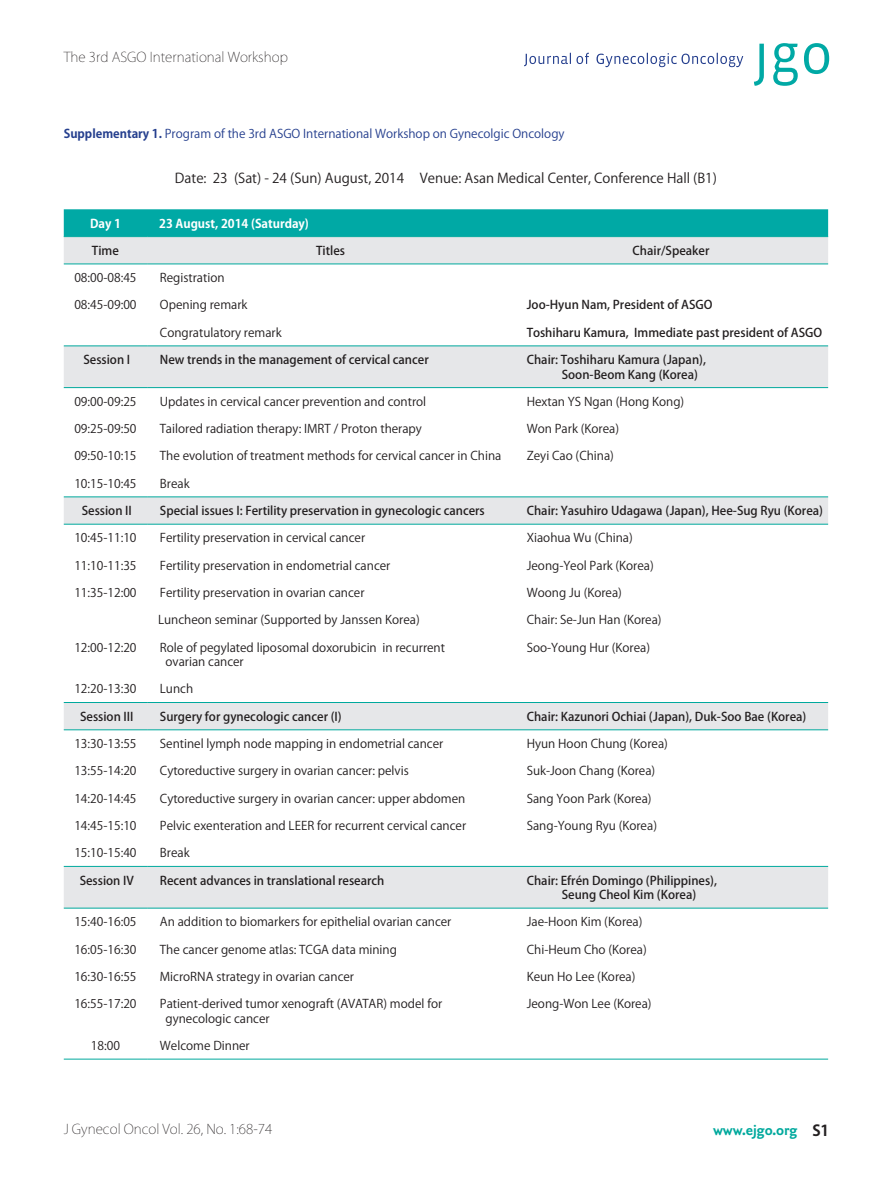
<style>
.page{position:relative;width:893px;height:1191px;background:#fff}
.page>*{position:absolute;margin:0;border:0;box-sizing:border-box;transform-origin:0 0}
.t1{font:700 15px "Nexus Sans";color:#00a99d}
.표내용{font:13.5px "Koz Go Pro";color:#231f20}
.머리-제목{font:200 13.5px "Koz Go Pro";color:#231f20}
.꼬리-우{font:200 13.5px "Koz Go Pro";color:#231f20}
.표내용-2{font:12px/14.4px "Koz Go Pro";color:#231f20}
.표내용-3{font:500 12px/14.4px "Koz Go Pro";color:#231f20}
.표제목{font:12px "Koz Go Pro";color:#253f8e}
.표내용-4{font:700 12px "Koz Go Pro";color:#fff}
.s1{font-weight:700}
.s2{font-family:"Koz Go Pro";color:#231f20}
</style>
<div class="page">
<svg style="left:754px;top:43px;width:75px;height:43px"></svg>
<svg style="left:524px;top:53px;width:219px;height:14px"></svg>
<div style="left:64px;top:209px;width:764px;height:27px;background:#00a9a5"></div>
<svg style="left:64px;top:237px;width:764px;height:670px"></svg>
<hr style="left:64px;top:1058px;width:83px;height:1px;background:#00a99d">
<hr style="left:147px;top:1058px;width:367px;height:1px;background:#00a99d">
<hr style="left:514px;top:1058px;width:314px;height:1px;background:#00a99d">
<hr style="left:64px;top:236px;width:83px;height:1px;background:#00a99d">
<hr style="left:147px;top:236px;width:367px;height:1px;background:#00a99d">
<hr style="left:514px;top:236px;width:314px;height:1px;background:#00a99d">
<hr style="left:64px;top:263px;width:83px;height:1px;background:#00a99d">
<hr style="left:147px;top:263px;width:367px;height:1px;background:#00a99d">
<hr style="left:514px;top:263px;width:314px;height:1px;background:#00a99d">
<hr style="left:64px;top:345px;width:83px;height:1px;background:#00a99d">
<hr style="left:147px;top:345px;width:367px;height:1px;background:#00a99d">
<hr style="left:514px;top:345px;width:314px;height:1px;background:#00a99d">
<hr style="left:64px;top:387px;width:83px;height:1px;background:#00a99d">
<hr style="left:147px;top:387px;width:367px;height:1px;background:#00a99d">
<hr style="left:514px;top:387px;width:314px;height:1px;background:#00a99d">
<hr style="left:64px;top:496px;width:83px;height:1px;background:#00a99d">
<hr style="left:147px;top:496px;width:367px;height:1px;background:#00a99d">
<hr style="left:514px;top:496px;width:314px;height:1px;background:#00a99d">
<hr style="left:64px;top:524px;width:83px;height:1px;background:#00a99d">
<hr style="left:147px;top:524px;width:367px;height:1px;background:#00a99d">
<hr style="left:514px;top:524px;width:314px;height:1px;background:#00a99d">
<hr style="left:64px;top:702px;width:83px;height:1px;background:#00a99d">
<hr style="left:147px;top:702px;width:367px;height:1px;background:#00a99d">
<hr style="left:514px;top:702px;width:314px;height:1px;background:#00a99d">
<hr style="left:64px;top:729px;width:83px;height:1px;background:#00a99d">
<hr style="left:147px;top:729px;width:367px;height:1px;background:#00a99d">
<hr style="left:514px;top:729px;width:314px;height:1px;background:#00a99d">
<hr style="left:64px;top:866px;width:83px;height:1px;background:#00a99d">
<hr style="left:147px;top:866px;width:367px;height:1px;background:#00a99d">
<hr style="left:514px;top:866px;width:314px;height:1px;background:#00a99d">
<hr style="left:64px;top:907px;width:83px;height:1px;background:#00a99d">
<hr style="left:147px;top:907px;width:367px;height:1px;background:#00a99d">
<hr style="left:514px;top:907px;width:314px;height:1px;background:#00a99d">
<p class="머리-제목" style="left:64px;top:49px;width:226px">The 3rd ASGO International Workshop</p>
<p class="표제목" style="left:64px;top:126px;width:502px"><span class="s1">Supplementary 1.</span> Program of the 3rd ASGO International Workshop on Gynecolgic Oncology</p>
<p class="표내용" style="left:175px;top:169px;width:543px">Date: 23 (Sat) - 24 (Sun) August, 2014 Venue: Asan Medical Center, Conference Hall (B1)</p>
<p class="표내용-4" style="left:90px;top:215px;width:32px">Day 1</p>
<p class="표내용-4" style="left:159px;top:215px;width:151px">23 August, 2014 (Saturday)</p>
<p class="표내용-3" style="left:92px;top:244px;width:28px">Time</p>
<p class="표내용-3" style="left:316px;top:244px;width:30px">Titles</p>
<p class="표내용-3" style="left:633px;top:244px;width:78px">Chair/Speaker</p>
<p class="표내용-2" style="left:74px;top:271px;width:64px">08:00-08:45</p>
<p class="표내용-2" style="left:160px;top:271px;width:66px">Registration</p>
<p class="표내용-2" style="left:74px;top:298px;width:64px">08:45-09:00</p>
<p class="표내용-2" style="left:160px;top:298px;width:89px">Opening remark</p>
<p class="표내용-3" style="left:527px;top:298px;width:187px">Joo-Hyun Nam, President of ASGO</p>
<p class="표내용-2" style="left:160px;top:325px;width:123px">Congratulatory remark</p>
<p class="표내용-3" style="left:527px;top:326px;width:297px">Toshiharu Kamura, Immediate past president of ASGO</p>
<p class="표내용-3" style="left:83px;top:353px;width:48px">Session I</p>
<p class="표내용-3" style="left:160px;top:353px;width:270px">New trends in the management of cervical cancer</p>
<p class="표내용-3" style="left:562px;top:353px;width:146px;text-indent:-35px">Chair: Toshiharu Kamura (Japan),<br>Soon-Beom Kang (Korea)</p>
<p class="표내용-2" style="left:74px;top:394px;width:64px">09:00-09:25</p>
<p class="표내용-2" style="left:160px;top:394px;width:268px">Updates in cervical cancer prevention and control</p>
<p class="표내용-2" style="left:527px;top:394px;width:159px">Hextan YS Ngan (Hong Kong)</p>
<p class="표내용-2" style="left:74px;top:422px;width:64px">09:25-09:50</p>
<p class="표내용-2" style="left:160px;top:422px;width:264px">Tailored radiation therapy: IMRT / Proton therapy</p>
<p class="표내용-2" style="left:527px;top:422px;width:94px">Won Park (Korea)</p>
<p class="표내용-2" style="left:74px;top:449px;width:64px">09:50-10:15</p>
<p class="표내용-2" style="left:160px;top:449px;width:343px">The evolution of treatment methods for cervical cancer in China</p>
<p class="표내용-2" style="left:527px;top:449px;width:89px">Zeyi Cao (China)</p>
<p class="표내용-2" style="left:74px;top:476px;width:64px">10:15-10:45</p>
<p class="표내용-2" style="left:160px;top:476px;width:31px">Break</p>
<p class="표내용-3" style="left:82px;top:504px;width:52px">Session II</p>
<p class="표내용-3" style="left:160px;top:504px;width:326px">Special issues I: Fertility preservation in gynecologic cancers</p>
<p class="표내용-3" style="left:527px;top:504px;width:298px">Chair: Yasuhiro Udagawa (Japan), Hee-Sug Ryu (Korea)</p>
<p class="표내용-2" style="left:74px;top:531px;width:64px">10:45-11:10</p>
<p class="표내용-2" style="left:160px;top:531px;width:207px">Fertility preservation in cervical cancer</p>
<p class="표내용-2" style="left:527px;top:531px;width:108px">Xiaohua Wu (China)</p>
<p class="표내용-2" style="left:74px;top:558px;width:64px">11:10-11:35</p>
<p class="표내용-2" style="left:160px;top:558px;width:232px">Fertility preservation in endometrial cancer</p>
<p class="표내용-2" style="left:527px;top:558px;width:129px">Jeong-Yeol Park (Korea)</p>
<p class="표내용-2" style="left:74px;top:586px;width:64px">11:35-12:00</p>
<p class="표내용-2" style="left:160px;top:586px;width:206px">Fertility preservation in ovarian cancer</p>
<p class="표내용-2" style="left:527px;top:586px;width:97px">Woong Ju (Korea)</p>
<p class="표내용-2" style="left:158px;top:613px;width:263px">Luncheon seminar (Supported by Janssen Korea)</p>
<p class="표내용-2" style="left:527px;top:613px;width:136px">Chair: Se-Jun Han (Korea)</p>
<p class="표내용-2" style="left:74px;top:640px;width:64px">12:00-12:20</p>
<p class="표내용-2" style="left:165px;top:640px;width:281px;text-indent:-6px">Role of pegylated liposomal doxorubicin in recurrent ovarian cancer</p>
<p class="표내용-2" style="left:527px;top:640px;width:125px">Soo-Young Hur (Korea)</p>
<p class="표내용-2" style="left:74px;top:682px;width:64px">12:20-13:30</p>
<p class="표내용-2" style="left:160px;top:682px;width:35px">Lunch</p>
<p class="표내용-3" style="left:80px;top:709px;width:55px">Session III</p>
<p class="표내용-3" style="left:160px;top:709px;width:183px">Surgery for gynecologic cancer (I)</p>
<p class="표내용-3" style="left:527px;top:709px;width:281px">Chair: Kazunori Ochiai (Japan), Duk-Soo Bae (Korea)</p>
<p class="표내용-2" style="left:74px;top:736px;width:64px">13:30-13:55</p>
<p class="표내용-2" style="left:160px;top:736px;width:285px">Sentinel lymph node mapping in endometrial cancer</p>
<p class="표내용-2" style="left:527px;top:736px;width:143px">Hyun Hoon Chung (Korea)</p>
<p class="표내용-2" style="left:74px;top:764px;width:64px">13:55-14:20</p>
<p class="표내용-2" style="left:160px;top:764px;width:250px">Cytoreductive surgery in ovarian cancer: pelvis</p>
<p class="표내용-2" style="left:527px;top:764px;width:130px">Suk-Joon Chang (Korea)</p>
<p class="표내용-2" style="left:74px;top:791px;width:64px">14:20-14:45</p>
<p class="표내용-2" style="left:160px;top:791px;width:307px">Cytoreductive surgery in ovarian cancer: upper abdomen</p>
<p class="표내용-2" style="left:527px;top:791px;width:126px">Sang Yoon Park (Korea)</p>
<p class="표내용-2" style="left:74px;top:818px;width:64px">14:45-15:10</p>
<p class="표내용-2" style="left:160px;top:818px;width:308px">Pelvic exenteration and LEER for recurrent cervical cancer</p>
<p class="표내용-2" style="left:527px;top:818px;width:132px">Sang-Young Ryu (Korea)</p>
<p class="표내용-2" style="left:74px;top:846px;width:64px">15:10-15:40</p>
<p class="표내용-2" style="left:160px;top:846px;width:31px">Break</p>
<p class="표내용-3" style="left:80px;top:873px;width:56px">Session IV</p>
<p class="표내용-3" style="left:160px;top:873px;width:226px">Recent advances in translational research</p>
<p class="표내용-3" style="left:562px;top:873px;width:157px;text-indent:-35px">Chair: Efrén Domingo (Philippines),<br>Seung Cheol Kim (Korea)</p>
<p class="표내용-2" style="left:74px;top:915px;width:64px">15:40-16:05</p>
<p class="표내용-2" style="left:160px;top:915px;width:293px">An addition to biomarkers for epithelial ovarian cancer</p>
<p class="표내용-2" style="left:527px;top:915px;width:117px">Jae-Hoon Kim (Korea)</p>
<p class="표내용-2" style="left:74px;top:942px;width:64px">16:05-16:30</p>
<p class="표내용-2" style="left:160px;top:942px;width:239px">The cancer genome atlas: TCGA data mining</p>
<p class="표내용-2" style="left:527px;top:942px;width:122px">Chi-Heum Cho (Korea)</p>
<p class="표내용-2" style="left:74px;top:969px;width:64px">16:30-16:55</p>
<p class="표내용-2" style="left:160px;top:969px;width:196px">MicroRNA strategy in ovarian cancer</p>
<p class="표내용-2" style="left:527px;top:969px;width:110px">Keun Ho Lee (Korea)</p>
<p class="표내용-2" style="left:74px;top:997px;width:64px">16:55-17:20</p>
<p class="표내용-2" style="left:165px;top:997px;width:278px;text-indent:-6px">Patient-derived tumor xenograft (AVATAR) model for gynecologic cancer</p>
<p class="표내용-2" style="left:527px;top:997px;width:126px">Jeong-Won Lee (Korea)</p>
<p class="표내용-2" style="left:91px;top:1038px;width:31px">18:00</p>
<p class="표내용-2" style="left:160px;top:1038px;width:91px">Welcome Dinner</p>
<p class="꼬리-우" style="left:64px;top:1120px;width:210px">J Gynecol Oncol Vol. 26, No. 1:68-74</p>
<p class="t1" style="left:713px;top:1120px;width:118px">www.ejgo.org <span class="s2">S1</span></p>
</div>
